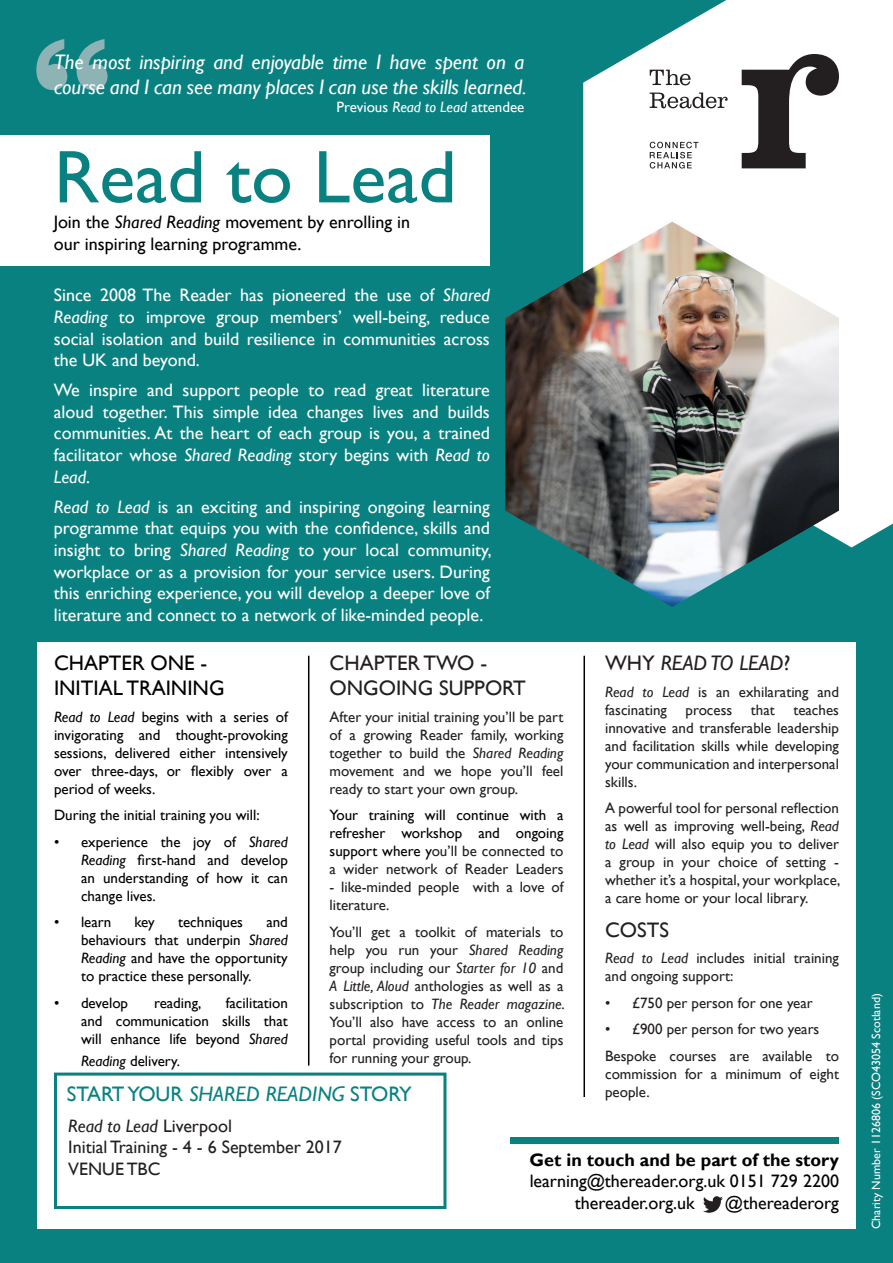
<style>
.page{position:relative;width:893px;height:1263px;background:#0a8181}
.page>*{position:absolute;margin:0;border:0;box-sizing:border-box;transform-origin:0 0}
.t1{font:165.45px "Clarendon";color:#8db3b4}
.t2{font:75px "Gill Sans";color:#0a8181}
.t3{font:27px "Gill Sans";color:#231f20}
.t4{font:italic 21px/25.2px "Gill Sans";color:#fff}
.t5{font:21px "Gill Sans";color:#231f20}
.t6{font:21px "Gill Sans";color:#0a8181}
.t7{font:21px "Gill Sans";color:#000}
.t8{font:italic 21px "Gill Sans";color:#231f20}
.t9{font:18px/21.6px "Gill Sans";color:#fff;text-align:justify}
.t10{font:18px "Gill Sans";color:#000}
.t11{font:18px "Gill Sans";color:#231f20}
.t12{font:700 18px "Gill Sans";color:#000}
.t13{font:italic 18px "Gill Sans";color:#231f20}
.t14{font:15px/18px "Gill Sans";color:#231f20;text-align:justify}
.t15{font:15px/18px "Gill Sans";color:#000;text-align:justify}
.t16{font:15px "Gill Sans";color:#fff}
.t17{font:12px "Gill Sans";color:#fff}
.s1{font-style:italic}
.s2{color:#231f20}
.s3{font-style:normal}
</style>
<div class="page">
<div style="left:0;top:135px;width:490px;height:130px;background:#fff"></div>
<svg style="left:583px;top:0;width:310px;height:547px;background:#e8f3f3"></svg>
<div style="left:37px;top:643px;width:819px;height:586px;background:#fff"></div>
<hr style="left:308px;top:656px;width:1px;height:409px;background:#000">
<hr style="left:583px;top:656px;width:2px;height:441px;background:#000">
<svg style="left:650px;top:142px;width:48px;height:27px"></svg>
<svg style="left:742px;top:54px;width:97px;height:114px;background:#989696"></svg>
<svg style="left:650px;top:70px;width:41px;height:15px"></svg>
<svg style="left:650px;top:93px;width:78px;height:15px"></svg>
<div style="left:510px;top:1137px;width:329px;height:6px;background:#0a8181"></div>
<img style="left:703px;top:1196px;width:20px;height:17px">
<img style="left:505px;top:222px;width:334px;height:385px">
<div style="left:54px;top:1072px;width:392px;height:137px;border:3px solid #0a8181"></div>
<p class="t1" style="left:28px;top:5px;width:86px">“</p>
<p class="t4" style="left:54px;top:49px;width:474px">The most inspiring and enjoyable time I have spent on a course and I can see many places I can use the skills learned.</p>
<p class="t16" style="left:337px;top:98px;width:189px">Previous <span class="s1">Read to Lead</span> attendee</p>
<p class="t2" style="left:54px;top:134px;width:404px">Read to Lead</p>
<p class="t10" style="left:54px;top:212px;width:358px">Join the <span class="s1">Shared Reading</span> movement by enrolling in</p>
<p class="t10" style="left:54px;top:234px;width:249px">our inspiring learning programme.</p>
<p class="t9" style="left:54px;top:285px;width:437px">Since 2008 The Reader has pioneered the use of <span class="s1">Shared Reading</span> to improve group members’ well-being, reduce social isolation and build resilience in communities across the UK and beyond.</p>
<p class="t9" style="left:54px;top:380px;width:437px">We inspire and support people to read great literature aloud together. This simple idea changes lives and builds communities. At the heart of each group is you, a trained facilitator whose <span class="s1">Shared Reading</span> story begins with <span class="s1">Read to Lead</span>.</p>
<p class="t9" style="left:54px;top:496px;width:439px"><span class="s1">Read to Lead</span> is an exciting and inspiring ongoing learning programme that equips you with the confidence, skills and insight to bring <span class="s1">Shared Reading</span> to your local community, workplace or as a provision for your service users. During this enriching experience, you will develop a deeper love of literature and connect to a network of like-minded people.</p>
<p class="t7" style="left:54px;top:651px;width:155px">CHAPTER ONE -</p>
<p class="t7" style="left:54px;top:676px;width:172px">INITIAL TRAINING</p>
<p class="t15" style="left:54px;top:708px;width:235px"><span class="s1">Read to Lead</span> begins with a series of invigorating and thought-provoking sessions, delivered either intensively over three-days, or flexibly over a period of weeks.</p>
<p class="t15" style="left:54px;top:807px;width:207px">During the initial training you will:</p>
<p class="t15" style="left:81px;top:833px;width:208px;text-indent:-27px">• experience the joy of <span class="s1">Shared Reading</span> first-hand and develop an understanding of how it can change lives.</p>
<p class="t15" style="left:54px;top:914px;width:59px">• learn</p>
<p class="t15" style="left:135px;top:914px;width:22px">key</p>
<p class="t15" style="left:178px;top:914px;width:66px">techniques</p>
<p class="t5" style="left:330px;top:651px;width:159px">CHAPTER TWO -</p>
<p class="t5" style="left:330px;top:676px;width:198px">ONGOING SUPPORT</p>
<p class="t14" style="left:330px;top:708px;width:235px">After your initial training you’ll be part of a growing Reader family, working together to build the <span class="s1">Shared Reading </span>movement and we hope you’ll feel ready to start your own group.</p>
<p class="t15" style="left:330px;top:807px;width:235px">Your training will continue with a refresher workshop and ongoing support where y<span class="s2">ou’ll be connected to a wider network of Reader Leaders</span></p>
<p class="t14" style="left:330px;top:879px;width:235px">- like-minded people with a love of literature.</p>
<p class="t14" style="left:330px;top:923px;width:237px">You’ll get a toolkit of materials to help you run your <span class="s1">Shared Reading </span>group including our <span class="s1">Starter for 10</span> and <span class="s1">A Little, Aloud</span> anthologies as well as a subscription to <span class="s1">The Reader magazine</span>.<br>You’ll also have access to an online portal providing useful tools and tips for running your group.</p>
<p class="t8" style="left:605px;top:651px;width:187px"><span class="s3">WHY</span> READ TO LEAD<span class="s3">?</span></p>
<p class="t14" style="left:605px;top:683px;width:235px"><span class="s1">Read to Lead</span> is an exhilarating and fascinating process that teaches innovative and transferable leadership and facilitation skills while developing your communication and interpersonal skills.</p>
<p class="t14" style="left:605px;top:799px;width:237px">A powerful tool for personal reflection as well as improving well-being, <span class="s1">Read to Lead</span> will also equip you to deliver a group in your choice of setting - whether it’s a hospital, your workplace, a care home or your local library.</p>
<p class="t5" style="left:605px;top:918px;width:66px">COSTS</p>
<p class="t14" style="left:605px;top:950px;width:235px"><span class="s1">Read to Lead</span> includes initial training and ongoing support:</p>
<p class="t14" style="left:605px;top:994px;width:209px">• £750 per person for one year</p>
<p class="t14" style="left:605px;top:1021px;width:216px">• £900 per person for two years</p>
<p class="t14" style="left:605px;top:1047px;width:235px">Bespoke courses are available to commission for a minimum of eight people.</p>
<p class="t15" style="left:81px;top:914px;width:208px;text-indent:185px">and behaviours that underpin <span class="s1">Shared Reading</span> and have the opportunity to practice these personally.</p>
<p class="t15" style="left:54px;top:994px;width:76px">• develop</p>
<p class="t15" style="left:154px;top:994px;width:49px">reading,</p>
<p class="t3" style="left:402px;top:979px;width:192px">Our next course:</p>
<p class="t3" style="left:400px;top:1037px;width:246px">For more information:</p>
<p class="t15" style="left:81px;top:994px;width:208px;text-indent:145px">facilitation and communication skills that will enhance life beyond <span class="s1">Shared</span></p>
<p class="t15" style="left:81px;top:1052px;width:100px"><span class="s1">Reading</span> delivery.</p>
<p class="t6" style="left:67px;top:1082px;width:346px">START YOUR <span class="s1">SHARED READING</span> STORY</p>
<p class="t13" style="left:68px;top:1115px;width:165px">Read to Lead <span class="s3">Liverpool</span></p>
<p class="t11" style="left:68px;top:1137px;width:275px">Initial Training - 4 - 6 September 2017</p>
<p class="t11" style="left:68px;top:1158px;width:94px">VENUE TBC</p>
<p class="t12" style="left:530px;top:1149px;width:311px">Get in touch and be part of the story</p>
<p class="t10" style="left:530px;top:1171px;width:311px">learning@thereader.org.uk 0151 729 2200</p>
<p class="t10" style="left:575px;top:1192px;width:122px">thereader.org.uk</p>
<p class="t10" style="left:725px;top:1192px;width:116px">@thereaderorg</p>
<p class="t17" style="left:869px;top:1229px;width:237px;rotate:-90deg">Charity Number 1126806 (SCO43054 Scotland)</p>
</div>
